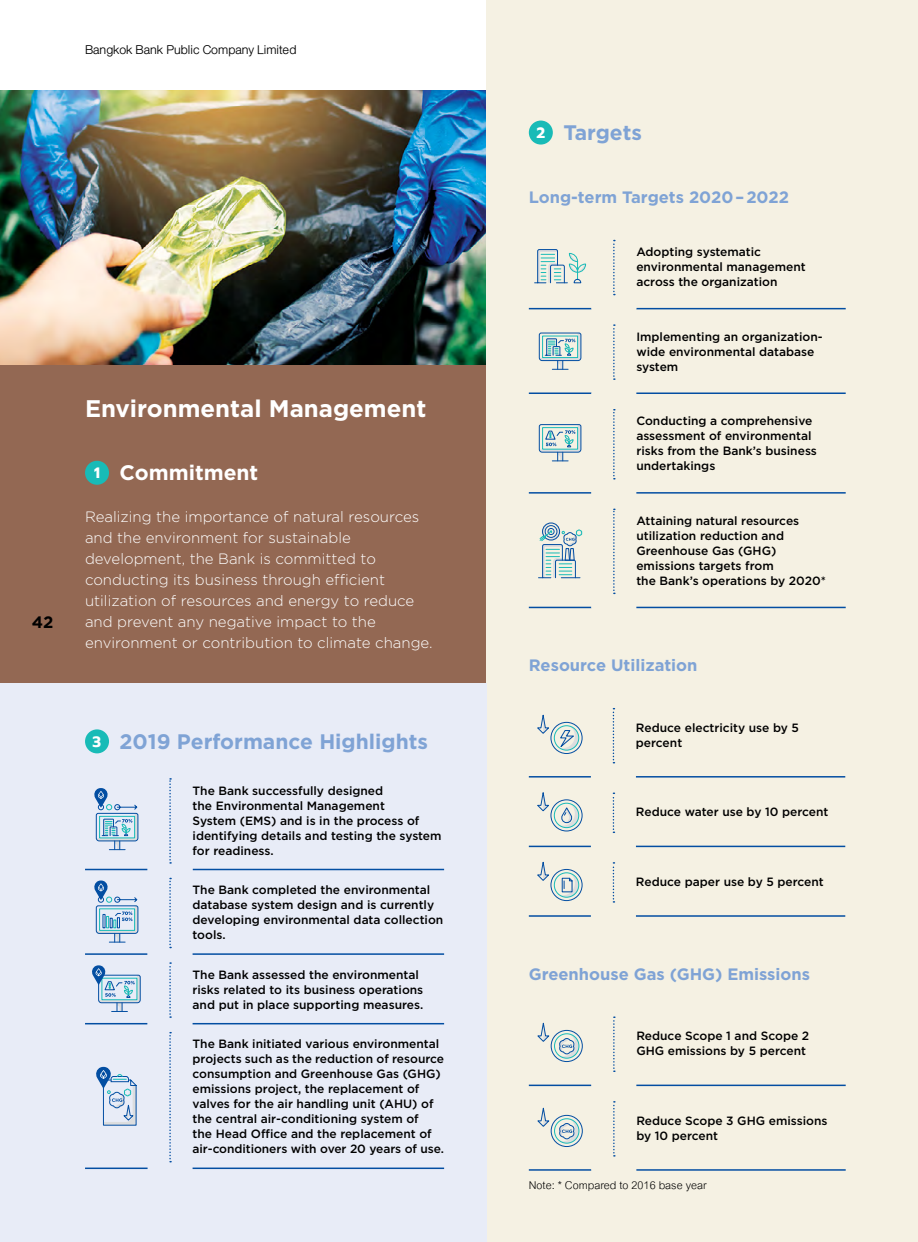
<style>
.page{position:relative;width:918px;height:1242px;background:#fff}
.page>*{position:absolute;margin:0;border:0;box-sizing:border-box;transform-origin:0 0}
.Heading_1__Be_sectio{font:700 24px "Gotham";color:#fff}
.Heading_2__Be_Genera{font:700 21px "Gotham";color:#7fa3d5}
.Heading_2__Be_Genera-2{font:700 21px "Gotham";color:#fff}
.t1{font:18px "DB Helvethaica X 45 Li";color:#000}
.Heading{font:700 16.5px "Gotham";color:#7fa3d5}
.Basic_Notes{font:16.5px "Cordia New";color:#000}
.t2{font:700 16.5px "Gotham";color:#000}
.Info_Text__10_14_pt{font:300 15px/21px "Gotham";color:#fff}
.Numbering_in_Round_B{font:700 15px "Prompt";color:#fff}
.Info_Text__8_10___Le{font:500 12px/15px "Gotham";color:#000}
</style>
<div class="page">
<div style="left:0;top:94px;width:487px;height:590px;background:#936853"></div>
<img style="left:0;top:90px;width:486px;height:275px">
<div style="left:487px;top:0;width:431px;height:1242px;background:#f5f1e3"></div>
<div style="left:0;top:684px;width:486px;height:558px;background:#e8ecf7"></div>
<div style="left:85px;top:461px;width:24px;height:24px;background:#18bbb7;border-radius:50%"></div>
<div style="left:529px;top:121px;width:24px;height:24px;background:#18bbb7;border-radius:50%"></div>
<hr style="left:636px;top:308px;width:210px;height:1px;background:#034ea2">
<hr style="left:529px;top:308px;width:62px;height:1px;background:#034ea2">
<hr style="left:529px;top:393px;width:62px;height:1px;background:#034ea2">
<hr style="left:529px;top:492px;width:62px;height:2px;background:#034ea2">
<hr style="left:529px;top:607px;width:62px;height:1px;background:#034ea2">
<hr style="left:636px;top:492px;width:210px;height:2px;background:#034ea2">
<hr style="left:636px;top:607px;width:210px;height:1px;background:#034ea2">
<hr style="left:636px;top:393px;width:210px;height:1px;background:#034ea2">
<svg style="left:534px;top:249px;width:52px;height:35px"></svg>
<svg style="left:613px;top:240px;width:2px;height:55px"></svg>
<svg style="left:539px;top:332px;width:43px;height:38px"></svg>
<svg style="left:613px;top:324px;width:2px;height:56px"></svg>
<svg style="left:539px;top:424px;width:43px;height:38px"></svg>
<svg style="left:613px;top:409px;width:2px;height:71px"></svg>
<svg style="left:538px;top:523px;width:45px;height:55px"></svg>
<svg style="left:613px;top:509px;width:2px;height:85px"></svg>
<hr style="left:529px;top:776px;width:62px;height:2px;background:#034ea2">
<hr style="left:529px;top:846px;width:62px;height:1px;background:#034ea2">
<hr style="left:529px;top:915px;width:62px;height:2px;background:#034ea2">
<hr style="left:636px;top:776px;width:209px;height:2px;background:#034ea2">
<hr style="left:636px;top:846px;width:209px;height:1px;background:#034ea2">
<hr style="left:636px;top:915px;width:209px;height:2px;background:#034ea2">
<div style="left:551px;top:722px;width:31px;height:32px;border:1px solid #034ea2;border-radius:50%"></div>
<div style="left:554px;top:725px;width:25px;height:26px;border:1px solid #18bbb7;border-radius:50%"></div>
<svg style="left:558px;top:726px;width:21px;height:24px"></svg>
<svg style="left:537px;top:714px;width:12px;height:20px"></svg>
<svg style="left:613px;top:708px;width:1px;height:55px"></svg>
<div style="left:551px;top:799px;width:31px;height:32px;border:1px solid #034ea2;border-radius:50%"></div>
<div style="left:554px;top:803px;width:25px;height:25px;border:1px solid #18bbb7;border-radius:50%"></div>
<svg style="left:537px;top:792px;width:12px;height:20px"></svg>
<svg style="left:559px;top:804px;width:20px;height:24px"></svg>
<svg style="left:613px;top:793px;width:1px;height:40px"></svg>
<div style="left:551px;top:869px;width:31px;height:32px;border:1px solid #034ea2;border-radius:50%"></div>
<div style="left:554px;top:872px;width:25px;height:26px;border:1px solid #18bbb7;border-radius:50%"></div>
<svg style="left:537px;top:861px;width:12px;height:20px"></svg>
<svg style="left:559px;top:873px;width:20px;height:24px"></svg>
<svg style="left:613px;top:862px;width:1px;height:41px"></svg>
<hr style="left:529px;top:1085px;width:62px;height:1px;background:#034ea2">
<hr style="left:529px;top:1169px;width:62px;height:2px;background:#034ea2">
<hr style="left:636px;top:1085px;width:210px;height:1px;background:#034ea2">
<hr style="left:636px;top:1169px;width:210px;height:2px;background:#034ea2">
<div style="left:551px;top:1030px;width:32px;height:32px;border:1px solid #034ea2;border-radius:50%"></div>
<div style="left:554px;top:1033px;width:25px;height:26px;border:1px solid #18bbb7;border-radius:50%"></div>
<svg style="left:537px;top:1022px;width:13px;height:20px"></svg>
<svg style="left:558px;top:1034px;width:21px;height:24px"></svg>
<svg style="left:613px;top:1017px;width:2px;height:55px"></svg>
<div style="left:551px;top:1115px;width:32px;height:32px;border:1px solid #034ea2;border-radius:50%"></div>
<div style="left:554px;top:1118px;width:25px;height:26px;border:1px solid #18bbb7;border-radius:50%"></div>
<svg style="left:537px;top:1107px;width:13px;height:20px"></svg>
<svg style="left:558px;top:1119px;width:21px;height:24px"></svg>
<svg style="left:613px;top:1101px;width:2px;height:56px"></svg>
<div style="left:85px;top:729px;width:24px;height:24px;background:#18bbb7;border-radius:50%"></div>
<hr style="left:85px;top:869px;width:63px;height:1px;background:#034ea2">
<hr style="left:85px;top:953px;width:63px;height:2px;background:#034ea2">
<hr style="left:85px;top:1023px;width:63px;height:1px;background:#034ea2">
<hr style="left:193px;top:869px;width:251px;height:1px;background:#034ea2">
<hr style="left:193px;top:953px;width:251px;height:2px;background:#034ea2">
<hr style="left:193px;top:1023px;width:251px;height:1px;background:#034ea2">
<hr style="left:193px;top:1168px;width:251px;height:1px;background:#034ea2">
<hr style="left:85px;top:1168px;width:63px;height:1px;background:#034ea2">
<svg style="left:94px;top:788px;width:45px;height:62px"></svg>
<svg style="left:169px;top:778px;width:2px;height:86px"></svg>
<svg style="left:94px;top:881px;width:45px;height:62px"></svg>
<svg style="left:169px;top:878px;width:2px;height:70px"></svg>
<svg style="left:92px;top:965px;width:49px;height:47px"></svg>
<svg style="left:169px;top:962px;width:2px;height:56px"></svg>
<svg style="left:96px;top:1067px;width:41px;height:59px"></svg>
<svg style="left:169px;top:1032px;width:2px;height:130px"></svg>
<h3 class="t1" style="left:85px;top:40px;width:213px">Bangkok Bank Public Company Limited</h3>
<h3 class="t2" style="left:32px;top:613px;width:23px">42</h3>
<h1 class="Heading_1__Be_sectio" style="left:85px;top:395px;width:343px">Environmental Management</h1>
<p class="Numbering_in_Round_B" style="left:94px;top:462px;width:7px">1</p>
<h2 class="Heading_2__Be_Genera-2" style="left:120px;top:461px;width:140px">Commitment</h2>
<p class="Info_Text__10_14_pt" style="left:85px;top:506px;width:349px">Realizing the importance of natural resources and the environment for sustainable development, the Bank is committed to conducting its business through efficient utilization of resources and energy to reduce and prevent any negative impact to the environment or contribution to climate change.</p>
<p class="Numbering_in_Round_B" style="left:93px;top:731px;width:10px">3</p>
<h2 class="Heading_2__Be_Genera" style="left:120px;top:729px;width:310px">2019 Performance Highlights</h2>
<p class="Info_Text__8_10___Le" style="left:193px;top:783px;width:251px">The Bank successfully designed<br>the Environmental Management<br>System (EMS) and is in the process of identifying details and testing the system for readiness.</p>
<p class="Info_Text__8_10___Le" style="left:193px;top:882px;width:252px">The Bank completed the environmental database system design and is currently developing environmental data collection tools.</p>
<p class="Info_Text__8_10___Le" style="left:193px;top:967px;width:232px">The Bank assessed the environmental risks related to its business operations and put in place supporting measures.</p>
<p class="Info_Text__8_10___Le" style="left:193px;top:1036px;width:253px">The Bank initiated various environmental projects such as the reduction of resource consumption and Greenhouse Gas (GHG) emissions project, the replacement of valves for the air handling unit (AHU) of the central air-conditioning system of<br>the Head Office and the replacement of air-conditioners with over 20 years of use.</p>
<p class="Numbering_in_Round_B" style="left:536px;top:122px;width:10px">2</p>
<h2 class="Heading_2__Be_Genera" style="left:563px;top:120px;width:80px">Targets</h2>
<p class="Heading" style="left:529px;top:188px;width:262px">Long-term Targets 2020–2022</p>
<p class="Info_Text__8_10___Le" style="left:636px;top:244px;width:171px">Adopting systematic environmental management across the organization</p>
<p class="Info_Text__8_10___Le" style="left:636px;top:329px;width:188px">Implementing an organization&shy;wide environmental database system</p>
<p class="Info_Text__8_10___Le" style="left:636px;top:413px;width:182px">Conducting a comprehensive assessment of environmental risks from the Bank’s business undertakings</p>
<p class="Info_Text__8_10___Le" style="left:636px;top:513px;width:191px">Attaining natural resources utilization reduction and<br>Greenhouse Gas (GHG) emissions targets from<br>the Bank’s operations by 2020*</p>
<p class="Heading" style="left:529px;top:656px;width:170px">Resource Utilization</p>
<p class="Info_Text__8_10___Le" style="left:636px;top:720px;width:165px">Reduce electricity use by 5 percent</p>
<p class="Info_Text__8_10___Le" style="left:636px;top:805px;width:194px">Reduce water use by 10 percent</p>
<p class="Info_Text__8_10___Le" style="left:636px;top:874px;width:189px">Reduce paper use by 5 percent</p>
<p class="Heading" style="left:529px;top:964px;width:283px">Greenhouse Gas (GHG) Emissions</p>
<p class="Info_Text__8_10___Le" style="left:636px;top:1028px;width:174px">Reduce Scope 1 and Scope 2<br>GHG emissions by 5 percent</p>
<p class="Info_Text__8_10___Le" style="left:636px;top:1113px;width:193px">Reduce Scope 3 GHG emissions by 10 percent</p>
<p class="Basic_Notes" style="left:529px;top:1174px;width:179px">Note: * Compared to 2016 base year</p>
</div>
